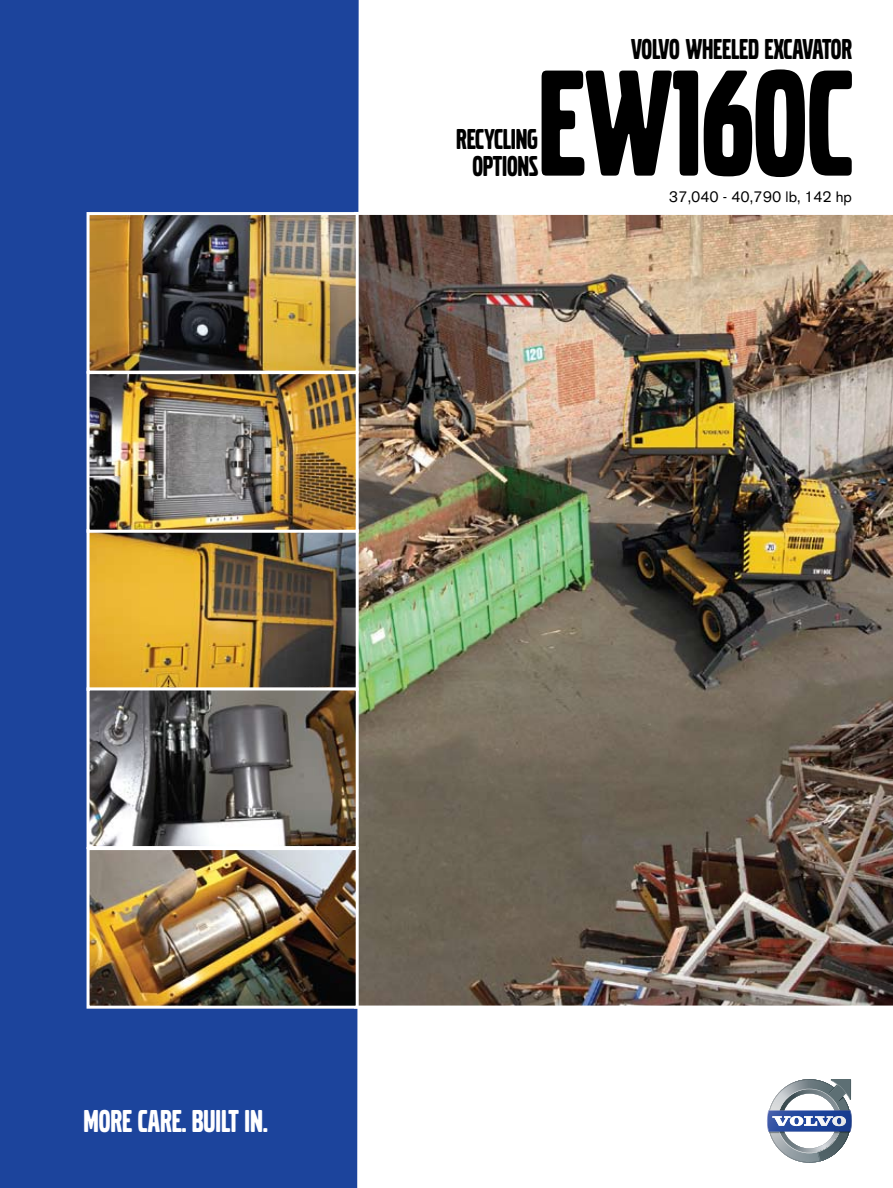
<style>
.page{position:relative;width:893px;height:1188px;background:#fff}
.page>*{position:absolute;margin:0;border:0;box-sizing:border-box;transform-origin:0 0}
.t1{font:157.5px "Volvo Broad Pro";letter-spacing:-.005em;color:#000}
.t2{font:33px "Volvo Broad Pro";color:#fff}
.t3{font:30px/27px "Volvo Broad Pro";letter-spacing:-.005em;color:#000;text-align:center}
.t4{font:15px "Volvo Sans Pro";color:#000}
</style>
<div class="page">
<div style="left:0;top:0;width:359px;height:1188px;background:#1c449c"></div>
<img style="left:767px;top:1112px;width:1px;height:18px">
<img style="left:851px;top:1112px;width:1px;height:18px">
<svg style="left:768px;top:1079px;width:83px;height:84px"></svg>
<img style="left:359px;top:214px;width:534px;height:792px">
<img style="left:91px;top:216px;width:264px;height:789px">
<div style="left:87px;top:529px;width:272px;height:162px;border:3px solid #fff"></div>
<div style="left:87px;top:371px;width:272px;height:162px;border:3px solid #fff"></div>
<div style="left:87px;top:847px;width:272px;height:162px;border:3px solid #fff"></div>
<div style="left:87px;top:212px;width:272px;height:162px;border:3px solid #fff"></div>
<div style="left:87px;top:687px;width:272px;height:162px;border:3px solid #fff"></div>
<p class="t3" style="left:631px;top:36px;width:164px">VOLVO WHEELED EXCAVATOR</p>
<h1 class="t1" style="left:537px;top:50px;width:316px">EW160C</h1>
<p class="t3" style="left:456px;top:126px;width:83px">RECYCLING<br>OPTIONS</p>
<p class="t4" style="left:669px;top:188px;width:184px">37,040 - 40,790 lb, 142 hp</p>
<p class="t2" style="left:83px;top:1106px;width:186px">MORE CARE. BUILT IN.</p>
</div>
